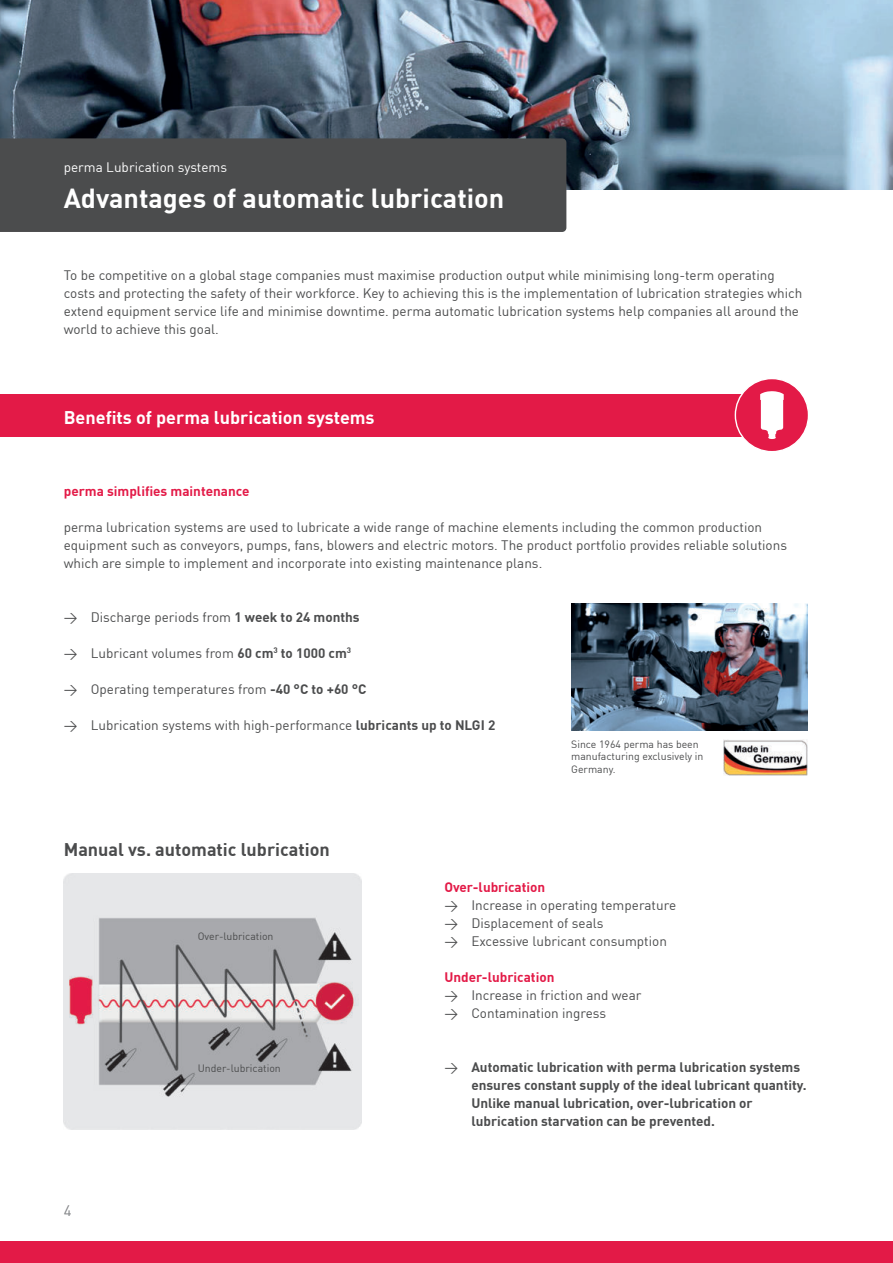
<style>
.page{position:relative;width:893px;height:1263px;background:#fff}
.page>*{position:absolute;margin:0;border:0;box-sizing:border-box;transform-origin:0 0}
.t1{font:700 27px "DIN Pro";color:#fff}
.t2{font:700 18px "DIN Pro";color:#fff}
.t3{font:700 18px "DIN Pro";color:#4b4c4d}
.t4{font:15px "DIN Pro";color:#808285}
.t5{font:13.5px/18px "DIN Pro";color:#4b4c4d}
.t6{font:700 13.5px/18px "DIN Pro";color:#4b4c4d}
.t7{font:700 13.5px "DIN Pro";color:#e31a47}
.t8{font:13.5px "DIN Pro";color:#fff}
.t9{font:10.5px/12.6px "DIN Pro";color:#4b4c4d}
.s1{font-weight:700}
.s2{font-weight:400}
</style>
<div class="page">
<div style="left:0;top:1242px;width:893px;height:21px;background:#e31a47"></div>
<img style="left:0;top:0;width:893px;height:190px">
<img style="left:571px;top:603px;width:237px;height:127px">
<img style="left:723px;top:739px;width:85px;height:37px">
<img style="left:64px;top:874px;width:297px;height:255px">
<div style="left:0;top:394px;width:770px;height:42px;background:#e31a47"></div>
<div style="left:735px;top:378px;width:73px;height:74px;background:#e31a47;border-radius:50%"></div>
<div style="left:735px;top:378px;width:74px;height:74px;border:1px solid #fff;border-radius:50%"></div>
<svg style="left:760px;top:391px;width:24px;height:48px"></svg>
<div style="left:0;top:138px;width:566px;height:94px;background:#4b4c4d"></div>
<p class="t8" style="left:64px;top:161px;width:165px">perma Lubrication systems</p>
<h1 class="t1" style="left:64px;top:186px;width:442px">Advantages of automatic lubrication</h1>
<p class="t5" style="left:64px;top:267px;width:740px">To be competitive on a global stage companies must maximise production output while minimising long-term operating costs and protecting the safety of their workforce. Key to achieving this is the implementation of lubrication strategies which extend equipment service life and minimise downtime. perma automatic lubrication systems help companies all around the world to achieve this goal.</p>
<h2 class="t2" style="left:64px;top:403px;width:312px">Benefits of perma lubrication systems</h2>
<p class="t7" style="left:64px;top:480px;width:187px">perma simplifies maintenance</p>
<p class="t5" style="left:64px;top:519px;width:725px">perma lubrication systems are used to lubricate a wide range of machine elements including the common production equipment such as conveyors, pumps, fans, blowers and electric motors. The product portfolio provides reliable solutions which are simple to implement and incorporate into existing maintenance plans.</p>
<p class="t5" style="left:64px;top:607px;width:297px">→ Discharge periods from <span class="s1">1 week to 24 months</span></p>
<p class="t5" style="left:64px;top:643px;width:289px">→ Lubricant volumes from <span class="s1">60 cm</span><sup>3</sup> <span class="s1">to 1000 cm</span><sup>3</sup></p>
<p class="t5" style="left:64px;top:679px;width:304px">→ Operating temperatures from <span class="s1">-40 °C to +60 °C</span></p>
<p class="t5" style="left:64px;top:715px;width:433px">→ Lubrication systems with high-performance <span class="s1">lubricants up to NLGI 2</span></p>
<h2 class="t3" style="left:64px;top:841px;width:268px">Manual vs. automatic lubrication</h2>
<p class="t9" style="left:571px;top:738px;width:134px">Since 1964 perma has been manufacturing exclusively in<br>Germany.</p>
<p class="t4" style="left:64px;top:1204px;width:9px">4</p>
<p class="t9" style="left:198px;top:931px;width:77px">Over-lubrication</p>
<p class="t9" style="left:198px;top:1062px;width:85px">Under-lubrication</p>
<p class="t7" style="left:444px;top:881px;width:102px">Over-lubrication</p>
<p class="t5" style="left:444px;top:895px;width:233px">→ Increase in operating temperature</p>
<p class="t5" style="left:444px;top:913px;width:161px">→ Displacement of seals</p>
<p class="t5" style="left:444px;top:931px;width:224px">→ Excessive lubricant consumption</p>
<p class="t7" style="left:444px;top:971px;width:112px">Under-lubrication</p>
<p class="t5" style="left:444px;top:985px;width:199px">→ Increase in friction and wear</p>
<p class="t5" style="left:444px;top:1003px;width:163px">→ Contamination ingress</p>
<p class="t6" style="left:471px;top:1059px;width:337px;text-indent:-27px"><span class="s2">→</span> Automatic lubrication with perma lubrication systems ensures constant supply of the ideal lubricant quantity.<br>Unlike manual lubrication, over-lubrication or lubrication starvation can be prevented.</p>
</div>
